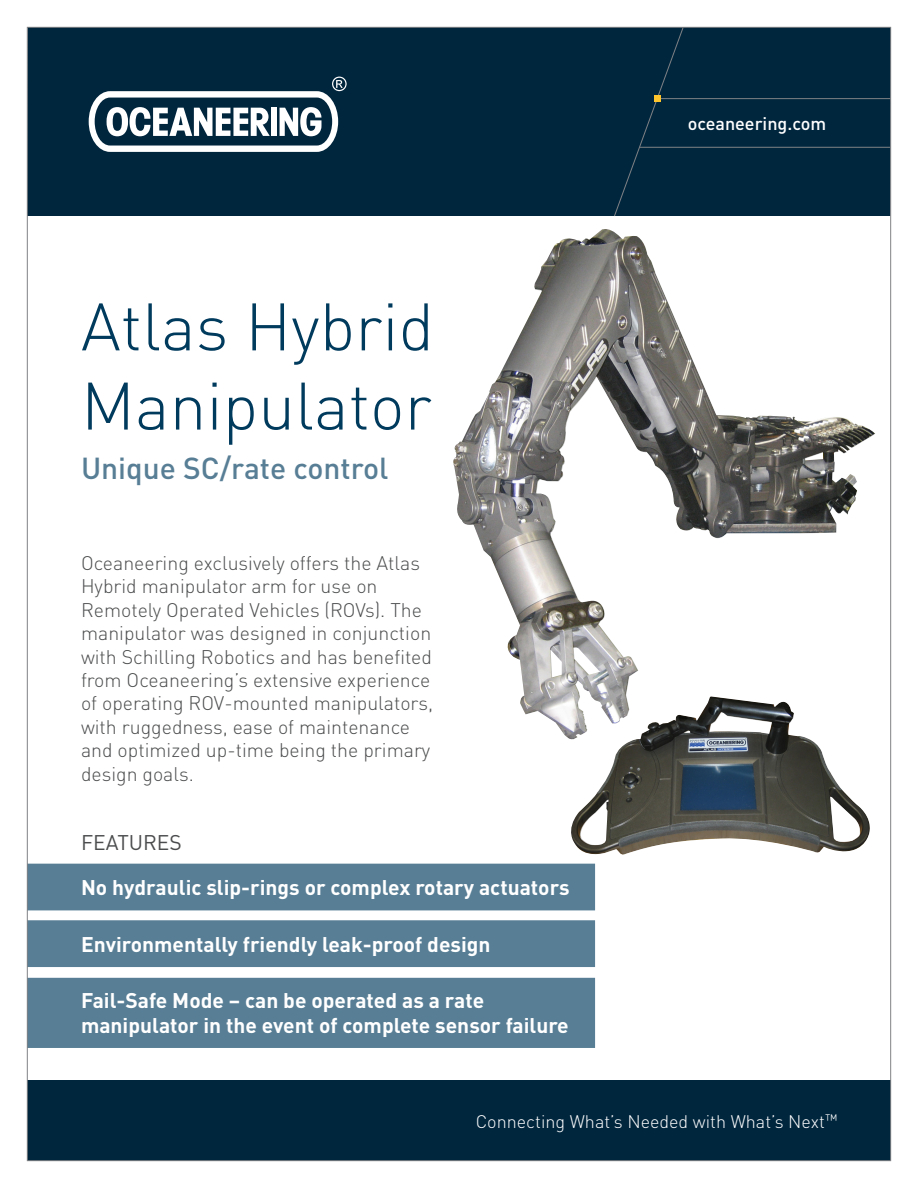
<style>
.page{position:relative;width:918px;height:1188px;background:#fff}
.page>*{position:absolute;margin:0;border:0;box-sizing:border-box;transform-origin:0 0}
.Heading{font:300 66px/79.2px "DIN";color:#003a5d}
.Subheading{font:500 30px "DIN";color:#577e95}
.Features{font:700 21px "DIN";color:#fff}
.Features_2_line{font:700 21px/25.2px "DIN";color:#fff}
.Features_Heading{font:21px "DIN";color:#4b4c4d}
.Ingress{font:300 19.5px/23.4px "DIN";color:#4b4c4d}
.t1{font:300 18px "DIN";color:#fff}
.Oceaneering_com__tag{font:500 18px "DIN";color:#fff}
</style>
<div class="page">
<div style="left:29px;top:29px;width:860px;height:187px;background:#00263e"></div>
<div style="left:27px;top:1080px;width:864px;height:81px;background:#00263e"></div>
<svg style="left:89px;top:77px;width:258px;height:75px"></svg>
<div style="left:272px;top:108px;width:5px;height:28px;background:#fff"></div>
<div style="left:614px;top:29px;width:70px;height:187px;background:#00263e"></div>
<hr style="left:658px;top:98px;width:233px;height:1px;background:#808285">
<hr style="left:640px;top:147px;width:251px;height:1px;background:#808285">
<div style="left:655px;top:95px;width:6px;height:7px;background:#ffc52d"></div>
<div style="left:27px;top:864px;width:568px;height:46px;background:#577e95"></div>
<div style="left:27px;top:920px;width:568px;height:47px;background:#577e95"></div>
<div style="left:27px;top:978px;width:568px;height:70px;background:#577e95"></div>
<img style="left:453px;top:230px;width:404px;height:504px">
<img style="left:564px;top:696px;width:306px;height:159px">
<p class="Heading" style="left:81px;top:285px;width:355px">Atlas Hybrid<br>Manipulator</p>
<p class="Subheading" style="left:81px;top:449px;width:309px">Unique SC/rate control</p>
<p class="Ingress" style="left:81px;top:551px;width:354px">Oceaneering exclusively offers the Atlas Hybrid manipulator arm for use on Remotely Operated Vehicles (ROVs). The manipulator was designed in conjunction with Schilling Robotics and has benefited from Oceaneering’s extensive experience of operating ROV-mounted manipulators, with ruggedness, ease of maintenance and optimized up-time being the primary design goals.</p>
<p class="Features_Heading" style="left:81px;top:828px;width:102px">FEATURES</p>
<p class="Features" style="left:81px;top:874px;width:490px">No hydraulic slip-rings or complex rotary actuators</p>
<p class="Features" style="left:81px;top:930px;width:411px">Environmentally friendly leak-proof design</p>
<p class="Features_2_line" style="left:81px;top:987px;width:489px">Fail-Safe Mode – can be operated as a rate manipulator in the event of complete sensor failure</p>
<p class="Oceaneering_com__tag" style="left:688px;top:112px;width:140px">oceaneering.com</p>
<p class="t1" style="left:476px;top:1110px;width:363px">Connecting What’s Needed with What’s Next<sup>™</sup></p>
</div>
